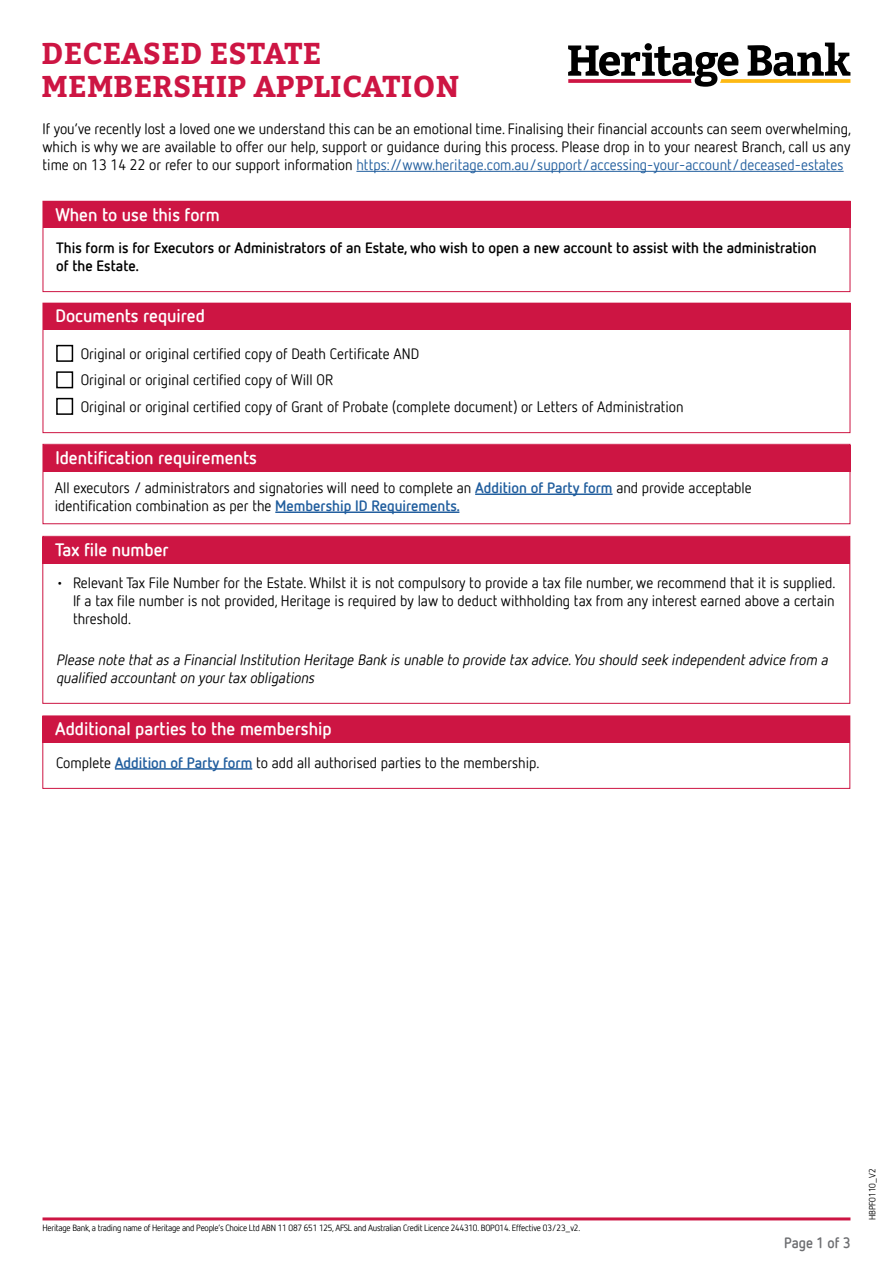
<style>
.page{position:relative;width:893px;height:1263px;background:#fff}
.page>*{position:absolute;margin:0;border:0;box-sizing:border-box;transform-origin:0 0}
.t1{font:700 30px/33px "Bitter";letter-spacing:.01em;color:#cd1543}
.t2{font:700 18px "Netto Offc";color:#fff}
.t3{font:15px/18px "Netto Offc";color:#000}
.t4{font:italic 15px/18px "Netto Offc";color:#000}
.t5{font:700 15px/18px "Netto Offc";color:#000}
.t6{font:700 15px "Netto Offc";color:#6d6e71;scale:.95 1}
.t7{font:9px "Netto Offc";letter-spacing:-.03em;color:#000}
.t8{font:9px "Netto Offc";color:#000}
.s1{color:#215e9e}
.s2{font-weight:700;color:#215e9e}
</style>
<div class="page">
<hr style="left:43px;top:1217px;width:807px;height:3px;background:#cd1543">
<svg style="left:568px;top:43px;width:282px;height:44px"></svg>
<div style="left:43px;top:202px;width:807px;height:26px;background:#cd1543"></div>
<div style="left:43px;top:201px;width:807px;height:91px;border:1px solid #cd1543"></div>
<div style="left:43px;top:304px;width:807px;height:26px;background:#cd1543"></div>
<div style="left:43px;top:303px;width:807px;height:130px;border:1px solid #cd1543"></div>
<div style="left:56px;top:345px;width:17px;height:17px;border:2px solid #000"></div>
<div style="left:56px;top:371px;width:17px;height:17px;border:2px solid #000"></div>
<div style="left:56px;top:398px;width:17px;height:17px;border:2px solid #000"></div>
<div style="left:43px;top:445px;width:807px;height:26px;background:#cd1543"></div>
<div style="left:43px;top:444px;width:807px;height:80px;border:1px solid #cd1543"></div>
<hr style="left:475px;top:493px;width:138px;height:2px;background:#215e9e">
<hr style="left:275px;top:511px;width:184px;height:2px;background:#215e9e">
<div style="left:43px;top:537px;width:807px;height:26px;background:#cd1543"></div>
<div style="left:42px;top:536px;width:808px;height:168px;border:1px solid #cd1543"></div>
<div style="left:43px;top:716px;width:807px;height:27px;background:#cd1543"></div>
<div style="left:42px;top:715px;width:808px;height:74px;border:1px solid #cd1543"></div>
<hr style="left:115px;top:768px;width:137px;height:2px;background:#215e9e">
<hr style="left:356px;top:171px;width:488px;height:1px;background:#215e9e">
<h1 class="t1" style="left:41px;top:36px;width:419px">DECEASED ESTATE<br>MEMBERSHIP APPLICATION</h1>
<p class="t3" style="left:43px;top:120px;width:810px;text-align:justify">If you’ve recently lost a loved one we understand this can be an emotional time. Finalising their financial accounts can seem overwhelming, which is why we are available to offer our help, support or guidance during this process. Please drop in to your nearest Branch, call us any time on 13 14 22 or refer to our support information <span class="s1">https://www.heritage.com.au/support/accessing-your-account/deceased-estates</span></p>
<p class="t2" style="left:55px;top:203px;width:166px">When to use this form</p>
<p class="t5" style="left:56px;top:238px;width:762px">This form is for Executors or Administrators of an Estate, who wish to open a new account to assist with the administration of the Estate.</p>
<p class="t2" style="left:55px;top:305px;width:151px">Documents required</p>
<p class="t3" style="left:81px;top:340px;width:604px;line-height:26.5px">Original or original certified copy of Death Certificate AND<br>Original or original certified copy of Will OR<br>Original or original certified copy of Grant of Probate (complete document) or Letters of Administration</p>
<p class="t2" style="left:55px;top:446px;width:203px">Identification requirements</p>
<p class="t3" style="left:55px;top:479px;width:698px">All executors / administrators and signatories will need to complete an <span class="s2">Addition of Party form</span> and provide acceptable identification combination as per the <span class="s2">Membership ID Requirements.</span></p>
<p class="t2" style="left:55px;top:538px;width:115px">Tax file number</p>
<p class="t3" style="left:73px;top:574px;width:764px;text-align:justify;text-indent:-17px">• Relevant Tax File Number for the Estate. Whilst it is not compulsory to provide a tax file number, we recommend that it is supplied.<br>If a tax file number is not provided, Heritage is required by law to deduct withholding tax from any interest earned above a certain threshold.</p>
<p class="t4" style="left:56px;top:650px;width:776px">Please note thatas a FinancialInstitution Heritage Bank is unable to provide tax advice.You should seek independentadvice from a qualified accountanton yourtax obligations</p>
<p class="t2" style="left:55px;top:717px;width:278px">Additional parties to the membership</p>
<p class="t3" style="left:56px;top:753px;width:485px">Complete <span class="s2">Addition of Party form</span> to add all authorised parties to the membership.</p>
<p class="t7" style="left:43px;top:1223px;width:539px">Heritage Bank, a trading name of Heritage and People’s Choice Ltd ABN 11 087 651 125, AFSL and Australian Credit Licence 244310. BOPO14. Effective 03/23_v2.</p>
<p class="t6" style="left:784px;top:1233px;width:71px">Page 1 of 3</p>
<p class="t8" style="left:867px;top:1220px;width:53px;rotate:-90deg">HBPF0110_V2</p>
</div>
